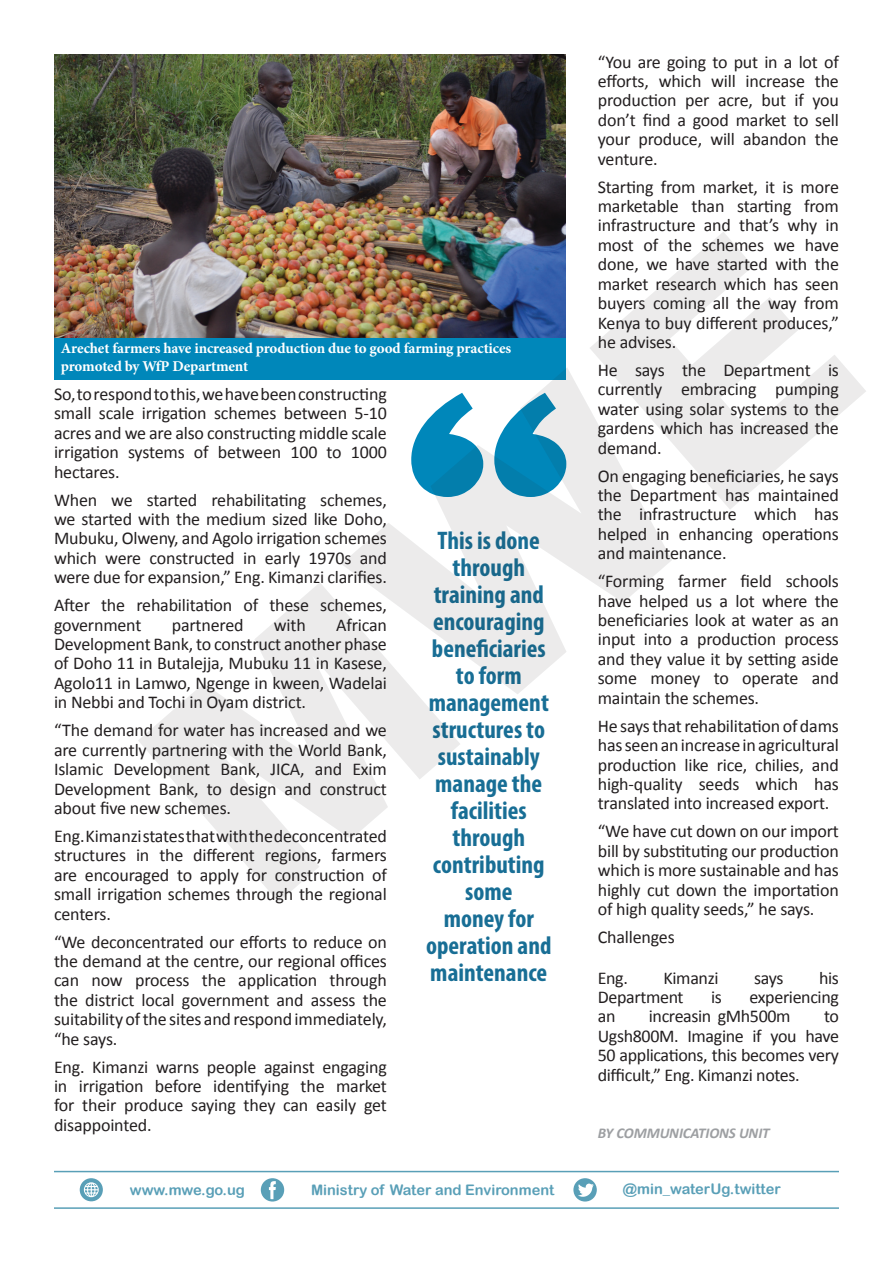
<style>
.page{position:relative;width:893px;height:1263px;background:#fff}
.page>*{position:absolute;margin:0;border:0;box-sizing:border-box;transform-origin:0 0}
.t1{font:700 condensed 25.5px/27px "Myriad Pro";color:#186e95;text-align:center}
.t2{font:18px/19.4px "Calibri";letter-spacing:-.01em;color:#231f20;text-align:justify}
.t3{font:700 15px/18px "Minion Pro";letter-spacing:-.01em;color:#fff}
.t4{font:italic 700 15px "Calibri";letter-spacing:-.01em;color:#9d9fa2}
.t5{font:14.55px "Arial Rounded MT Bold";color:#599fb7}
</style>
<div class="page">
<svg style="left:573px;top:1178px;width:24px;height:23px"></svg>
<svg style="left:80px;top:1178px;width:23px;height:23px"></svg>
<svg style="left:261px;top:1178px;width:23px;height:23px"></svg>
<hr style="left:54px;top:1171px;width:785px;height:1px;background:#599fb7">
<hr style="left:54px;top:1207px;width:785px;height:2px;background:#599fb7">
<img style="left:54px;top:54px;width:512px;height:284px">
<div style="left:54px;top:338px;width:512px;height:41px;background:#0087ba"></div>
<img style="left:138px;top:229px;width:429px;height:268px">
<p class="t3" style="left:61px;top:339px;width:452px">Arechet farmers have increased production due to good farming practices promoted by WfP Department</p>
<p class="t2" style="left:54px;top:383px;width:334px">So, to respond to this, we have been constructing small scale irrigation schemes between 5-10 acres and we are also constructing middle scale irrigation systems of between 100 to 1000 hectares.</p>
<p class="t2" style="left:54px;top:489px;width:334px">When we started rehabilitating schemes, we started with the medium sized like Doho, Mubuku, Olweny, and Agolo irrigation schemes which were constructed in early 1970s and were due for expansion,” Eng. Kimanzi clarifies.</p>
<p class="t2" style="left:54px;top:595px;width:334px">After the rehabilitation of these schemes, government</p>
<p class="t2" style="left:54px;top:614px;width:334px;text-indent:282px">African Development Bank, to construct another phase of Doho 11 in Butalejja, Mubuku 11 in Kasese, Agolo11 in Lamwo, Ngenge in kween, Wadelai in Nebbi and Tochi in Oyam district.</p>
<p class="t2" style="left:54px;top:720px;width:334px">“The demand for water has increased and we are currently partnering with the World Bank, Islamic Development Bank, JICA, and Exim Development Bank, to design and construct about five new schemes.</p>
<p class="t2" style="left:54px;top:825px;width:334px">Eng. Kimanzi states that with the deconcentrated structures in the different regions, farmers are encouraged to apply for construction of small irrigation schemes through the regional centers.</p>
<p class="t2" style="left:54px;top:931px;width:334px">“We deconcentrated our efforts to reduce on the demand at the centre, our regional offices can now process the application through the district local government and assess the suitability of the sites and respond immediately, “he says.</p>
<p class="t2" style="left:54px;top:1056px;width:334px">Eng. Kimanzi warns people against engaging in irrigation before identifying the market for their produce saying they can easily get disappointed.</p>
<p class="t2" style="left:172px;top:614px;width:73px">partnered</p>
<p class="t2" style="left:274px;top:614px;width:33px">with</p>
<h1 class="t1" style="left:426px;top:526px;width:127px">This is done through training and encouraging beneficiaries to form management structures to sustainably manage the facilities through contributing some<br>money for operation and maintenance</h1>
<p class="t2" style="left:598px;top:51px;width:243px">“You are going to put in a lot of efforts, which will increase the production per acre, but if you don’t find a good market to sell your produce, will abandon the venture.</p>
<p class="t2" style="left:598px;top:176px;width:243px">Starting from market, it is more marketable than starting from infrastructure and that’s why in most of the schemes we have done, we have started with the market research which has seen buyers coming all the way from Kenya to buy different produces,” he advises.</p>
<p class="t2" style="left:598px;top:359px;width:243px">He says the Department is currently embracing pumping water using solar systems to the gardens which has increased the demand.</p>
<p class="t2" style="left:598px;top:465px;width:243px">On engaging beneficiaries, he says the Department has maintained the infrastructure which has helped in enhancing operations and maintenance.</p>
<p class="t2" style="left:598px;top:571px;width:243px">“Forming farmer field schools have helped us a lot where the beneficiaries look at water as an input into a production process and they value it by setting aside some money to operate and maintain the schemes.</p>
<p class="t2" style="left:598px;top:715px;width:243px">He says that rehabilitation of dams has seen an increase in agricultural production like rice, chilies, and high-quality seeds which has translated into increased export.</p>
<p class="t2" style="left:598px;top:821px;width:243px">“We have cut down on our import bill by substituting our production which is more sustainable and has highly cut down the importation of high quality seeds,” he says.</p>
<p class="t2" style="left:598px;top:926px;width:79px">Challenges</p>
<p class="t2" style="left:598px;top:967px;width:32px">Eng.</p>
<p class="t2" style="left:664px;top:967px;width:56px">Kimanzi</p>
<p class="t2" style="left:754px;top:967px;width:31px">says</p>
<p class="t2" style="left:819px;top:967px;width:21px">his</p>
<p class="t2" style="left:598px;top:986px;width:87px">Department</p>
<p class="t2" style="left:711px;top:986px;width:12px">is</p>
<p class="t2" style="left:749px;top:986px;width:91px">experiencing</p>
<p class="t2" style="left:598px;top:1006px;width:19px">an</p>
<p class="t2" style="left:649px;top:1006px;width:143px">increasin gMh500m</p>
<p class="t2" style="left:598px;top:1006px;width:243px;text-indent:226px">to Ugsh800M. Imagine if you have 50 applications, this becomes very difficult,” Eng. Kimanzi notes.</p>
<p class="t4" style="left:598px;top:1123px;width:173px">BY COMMUNICATIONS UNIT</p>
<p class="t5" style="left:130px;top:1181px;width:117px">www.mwe.go.ug</p>
<p class="t5" style="left:311px;top:1181px;width:245px">Ministry of Water and Environment</p>
<p class="t5" style="left:623px;top:1180px;width:159px">@min_waterUg.twitter</p>
</div>
